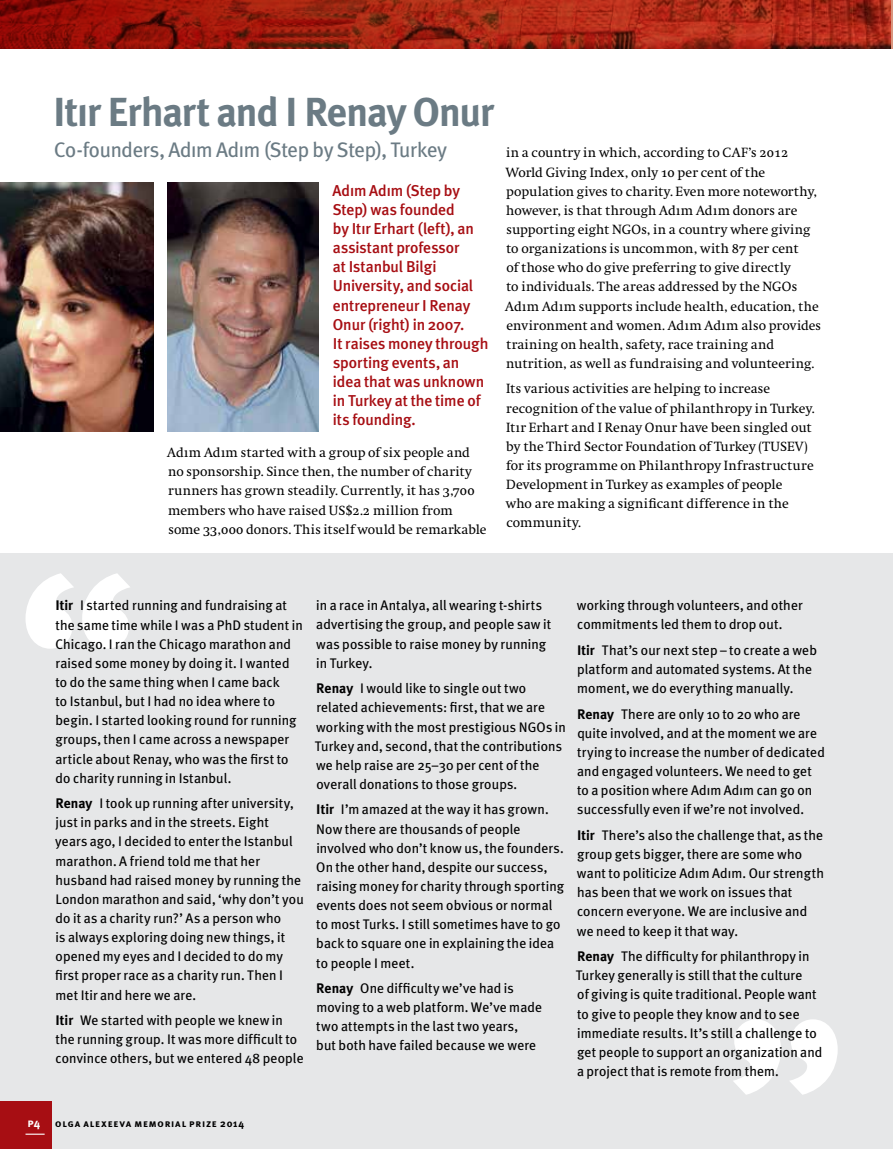
<style>
.page{position:relative;width:893px;height:1149px;background:#fff}
.page>*{position:absolute;margin:0;border:0;box-sizing:border-box;transform-origin:0 0}
.t1{font:700 40.5px "Meta Plus";letter-spacing:-.025em;color:#6b7b84}
.t2{font:21px "Meta Plus";letter-spacing:-.02em;color:#6b7b84}
.t3{font:500 15.75px/19px "Meta Plus";letter-spacing:-.005em;color:#a70e13}
.t4{font:13.8px/19px "Meta Plus";letter-spacing:.01em;color:#000}
.t5{font:13.8px/19px "Swift";letter-spacing:.01em;color:#000}
.t6{font:10.5px "Meta Plus Bold Caps";letter-spacing:.075em;color:#000}
.s1{font-family:"Swift SCEF"}
.s2{font-weight:700}
.s3{font-size:12px;color:#fff}
.s4{font-family:"Meta Plus";font-weight:700;font-size:12px;color:#fff}
.s5{font-family:"Meta Plus";font-weight:700}
</style>
<div class="page">
<svg style="left:0;top:0;width:892px;height:49px;background:#9c2011"></svg>
<hr style="left:892px;top:0;width:1px;height:49px;background:#d9947d">
<div style="left:0;top:553px;width:893px;height:595px;background:#e6e7e8"></div>
<svg style="left:26px;top:573px;width:104px;height:75px"></svg>
<svg style="left:733px;top:1019px;width:105px;height:75px"></svg>
<img style="left:168px;top:183px;width:151px;height:248px">
<img style="left:0;top:183px;width:153px;height:248px">
<div style="left:0;top:1101px;width:51px;height:47px;background:#a70e13"></div>
<svg style="left:26px;top:1133px;width:19px;height:1px"></svg>
<h1 class="t1" style="left:53px;top:88px;width:443px">Itır Erhart and I Renay Onur</h1>
<h2 class="t2" style="left:54px;top:138px;width:395px">Co‑founders, Adım Adım (Step by Step), Turkey</h2>
<p class="t3" style="left:332px;top:180px;width:158px">Adım Adım (Step by<br>Step) was founded<br>by Itır Erhart (left), an assistant professor<br>at Istanbul Bilgi<br>University, and social entrepreneur I Renay<br>Onur (right) in 2007.<br>It raises money through sporting events, an idea that was unknown in Turkey at the time of its founding.</p>
<p class="t5" style="left:167px;top:443px;width:321px">Adım Adım started with a group of six people and no sponsorship. Since then, the number of charity runners has grown steadily. Currently, it has <span class="s1">3</span>,<span class="s1">700 </span>members who have raised US$<span class="s1">2</span>.<span class="s1">2</span> million from some <span class="s1">33</span>,<span class="s1">000</span> donors. This itself would be remarkable</p>
<p class="t5" style="left:505px;top:144px;width:317px">in a country in which, according to CAF’s <span class="s1">2012<br></span>World Giving Index, only <span class="s1">10</span> per cent of the population gives to charity. Even more noteworthy, however, is that through Adım Adım donors are supporting eight NGOs, in a country where giving to organizations is uncommon, with <span class="s1">87</span> per cent<br>of those who do give preferring to give directly<br>to individuals. The areas addressed by the NGOs Adım Adım supports include health, education, the environment and women. Adım Adım also provides training on health, safety, race training and nutrition, as well as fundraising and volunteering.</p>
<p class="t5" style="left:506px;top:379px;width:310px">Its various activities are helping to increase recognition of the value of philanthropy in Turkey.<br>Itır Erhart and I Renay Onur have been singled out by the Third Sector Foundation of Turkey (TUSEV) for its programme on Philanthropy Infrastructure Development in Turkey as examples of people<br>who are making a significant difference in the community.</p>
<p class="t4" style="left:55px;top:595px;width:249px"><span class="s2">Itir</span> I started running and fundraising at the same time while I was a PhD student in Chicago. I ran the Chicago marathon and raised some money by doing it. I wanted to do the same thing when I came back<br>to Istanbul, but I had no idea where to begin. I started looking round for running groups, then I came across a newspaper article about Renay, who was the first to do charity running in Istanbul.</p>
<p class="t4" style="left:55px;top:793px;width:250px"><span class="s2">Renay</span> I took up running after university, just in parks and in the streets. Eight years ago, I decided to enter the Istanbul marathon. A friend told me that her husband had raised money by running the London marathon and said, ‘why don’t you do it as a charity run?’ As a person who<br>is always exploring doing new things, it opened my eyes and I decided to do my first proper race as a charity run. Then I met Itir and here we are.</p>
<p class="t4" style="left:55px;top:1010px;width:250px"><span class="s2">Itir</span> We started with people we knew in the running group. It was more difficult to convince others, but we entered 48 people</p>
<p class="t4" style="left:316px;top:595px;width:237px">in a race in Antalya, all wearing t‑shirts advertising the group, and people saw it was possible to raise money by running in Turkey.</p>
<p class="t4" style="left:315px;top:678px;width:252px"><span class="s2">Renay</span> I would like to single out two related achievements: first, that we are working with the most prestigious NGOs in Turkey and, second, that the contributions we help raise are 25–30 per cent of the overall donations to those groups.</p>
<p class="t4" style="left:316px;top:799px;width:249px"><span class="s2">Itir</span> I’m amazed at the way it has grown.<br>Now there are thousands of people involved who don’t know us, the founders.<br>On the other hand, despite our success, raising money for charity through sporting events does not seem obvious or normal to most Turks. I still sometimes have to go back to square one in explaining the idea to people I meet.</p>
<p class="t4" style="left:316px;top:978px;width:227px"><span class="s2">Renay</span> One difficulty we’ve had is moving to a web platform. We’ve made two attempts in the last two years,<br>but both have failed because we were</p>
<p class="t4" style="left:577px;top:595px;width:227px">working through volunteers, and other commitments led them to drop out.</p>
<p class="t4" style="left:577px;top:640px;width:241px"><span class="s2">Itir</span> That’s our next step – to create a web platform and automated systems. At the moment, we do everything manually.</p>
<p class="t4" style="left:577px;top:704px;width:249px"><span class="s2">Renay</span> There are only 10 to 20 who are quite involved, and at the moment we are trying to increase the number of dedicated and engaged volunteers. We need to get to a position where Adım Adım can go on successfully even if we’re not involved.</p>
<p class="t4" style="left:577px;top:825px;width:248px"><span class="s2">Itir</span> There’s also the challenge that, as the group gets bigger, there are some who want to politicize Adım Adım. Our strength has been that we work on issues that concern everyone. We are inclusive and we need to keep it that way.</p>
<p class="t4" style="left:576px;top:946px;width:248px"><span class="s2">Renay</span> The difficulty for philanthropy in Turkey generally is still that the culture<br>of giving is quite traditional. People want to give to people they know and to see immediate results. It’s still a challenge to get people to support an organization and a project that is remote from them.</p>
<p class="t6" style="left:28px;top:1117px;width:218px"><span class="s3">p</span><span class="s4">4</span> olga alexeeva memorial prize <span class="s5">2014</span></p>
</div>
